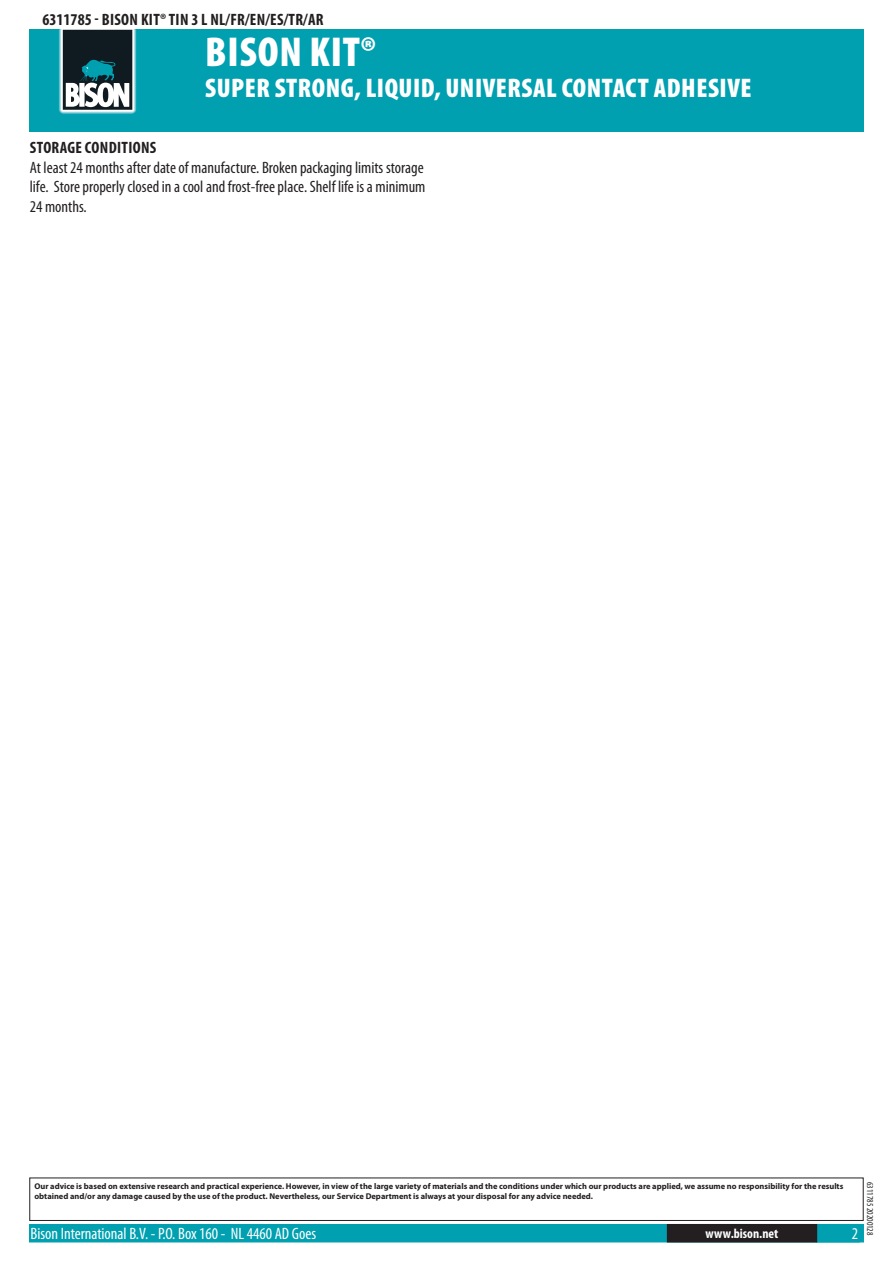
<style>
.page{position:relative;width:893px;height:1263px;background:#fff}
.page>*{position:absolute;margin:0;border:0;box-sizing:border-box;transform-origin:0 0}
.t1{font:900 condensed 42px "Myriad Pro";letter-spacing:.02em;color:#fff}
.t2{font:900 condensed 27px "Myriad Pro";letter-spacing:.02em;color:#fff}
.t3{font:condensed 16.5px/19.8px "Myriad Pro";color:#231f20;text-align:justify}
.t4{font:700 condensed 16.5px "Myriad Pro";letter-spacing:.02em;color:#231f20}
.t5{font:condensed 16.5px "Myriad Pro";color:#fff}
.t6{font:700 condensed 13.5px "Myriad Pro";letter-spacing:.015em;color:#fff}
.t7{font:condensed 9px "Myriad Pro";color:#231f20}
.t8{font:700 8.4px/10.1px "Myriad Pro";color:#231f20}
</style>
<div class="page">
<div style="left:30px;top:1225px;width:833px;height:17px;background:#00a0b0"></div>
<div style="left:29px;top:1224px;width:835px;height:18px;border:2px solid #00a0b0"></div>
<div style="left:816px;top:1224px;width:44px;height:18px;border:2px solid #00a0b0"></div>
<div style="left:668px;top:1225px;width:148px;height:17px;background:#231f20"></div>
<div style="left:667px;top:1224px;width:150px;height:18px;border:2px solid #231f20"></div>
<div style="left:29px;top:1177px;width:835px;height:44px;border:1px solid #231f20"></div>
<div style="left:30px;top:30px;width:834px;height:102px;background:#00a0b0"></div>
<svg style="left:59px;top:30px;width:78px;height:84px;background:#516970"></svg>
<h3 class="t4" style="left:43px;top:9px;width:283px">6311785 - BISON KIT® TIN 3 L NL/FR/EN/ES/TR/AR</h3>
<h1 class="t1" style="left:205px;top:25px;width:172px">BISON KIT®</h1>
<h2 class="t2" style="left:205px;top:70px;width:548px">SUPER STRONG, LIQUID, UNIVERSAL CONTACT ADHESIVE</h2>
<h3 class="t4" style="left:30px;top:137px;width:128px">STORAGE CONDITIONS</h3>
<h3 class="t3" style="left:30px;top:157px;width:397px">At least 24 months after date of manufacture. Broken packaging limits storage life. Store properly closed in a cool and frost-free place. Shelf life is a minimum 24 months.</h3>
<p class="t8" style="left:34px;top:1181px;width:810px">Our advice is based on extensive research and practical experience. However, in view of the large variety of materials and the conditions under which our products are applied, we assume no responsibility for the results obtained and/or any damage caused by the use of the product. Nevertheless, our Service Department is always at your disposal for any advice needed.</p>
<h3 class="t5" style="left:31px;top:1224px;width:287px">Bison International B.V. - P.O. Box 160 - NL 4460 AD Goes</h3>
<h3 class="t6" style="left:706px;top:1225px;width:74px">WWW.BISON.NET</h3>
<h3 class="t5" style="left:852px;top:1224px;width:8px">2</h3>
<p class="t7" style="left:875px;top:1182px;width:55px;rotate:90deg">6311785 20200128</p>
</div>
